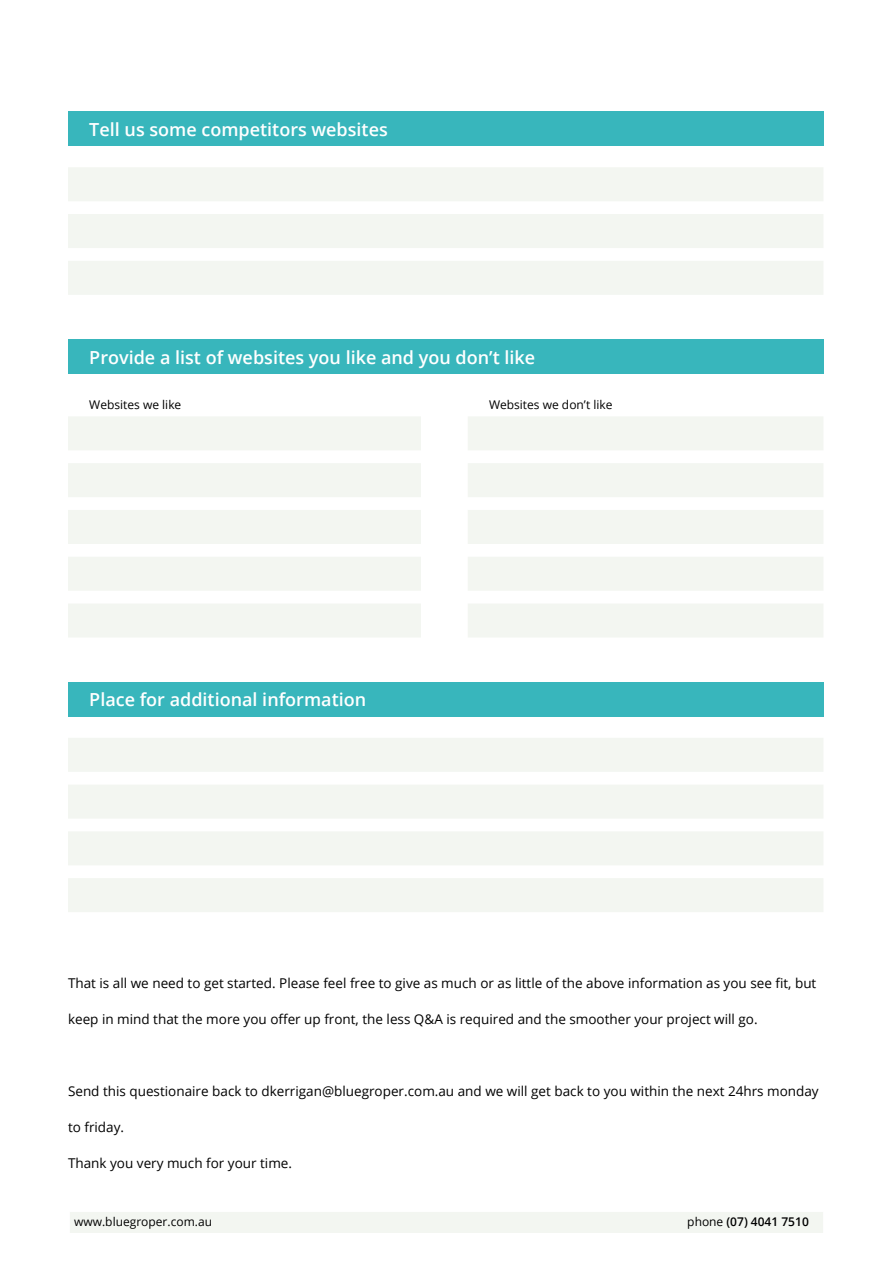
<style>
.page{position:relative;width:893px;height:1263px;background:#fff}
.page>*{position:absolute;margin:0;border:0;box-sizing:border-box;transform-origin:0 0}
.t1{font:600 18px "Open Sans";color:#fff}
.t2{font:13.5px "Open Sans";color:#000}
.t3{font:12px "Open Sans";color:#000}
.t4{font:600 12px "Open Sans";color:#000}
.s1{font-weight:400}
</style>
<div class="page">
<div style="left:70px;top:1212px;width:753px;height:21px;background:#f3f6f1"></div>
<div style="left:68px;top:112px;width:755px;height:34px;background:#38b6bc"></div>
<svg style="left:68px;top:167px;width:755px;height:128px;fill:#f3f6f1"></svg>
<div style="left:68px;top:340px;width:755px;height:34px;background:#38b6bc"></div>
<svg style="left:68px;top:417px;width:755px;height:220px;fill:#f3f6f1"></svg>
<div style="left:68px;top:682px;width:755px;height:34px;background:#38b6bc"></div>
<svg style="left:68px;top:738px;width:755px;height:174px;fill:#f3f6f1"></svg>
<h1 class="t1" style="left:89px;top:117px;width:300px">Tell us some competitors websites</h1>
<h1 class="t1" style="left:89px;top:345px;width:447px">Provide a list of websites you like and you don’t like</h1>
<p class="t3" style="left:89px;top:396px;width:94px">Websites we like</p>
<p class="t3" style="left:489px;top:396px;width:125px">Websites we don’t like</p>
<h1 class="t1" style="left:89px;top:687px;width:278px">Place for additional information</h1>
<p class="t2" style="left:68px;top:974px;width:750px">That is all we need to get started. Please feel free to give as much or as little of the above information as you see fit, but</p>
<p class="t2" style="left:68px;top:1010px;width:691px">keep in mind that the more you offer up front, the less Q&amp;A is required and the smoother your project will go.</p>
<p class="t2" style="left:68px;top:1082px;width:752px">Send this questionaire back to dkerrigan@bluegroper.com.au and we will get back to you within the next 24hrs monday</p>
<p class="t2" style="left:68px;top:1118px;width:58px">to friday.</p>
<p class="t2" style="left:68px;top:1154px;width:226px">Thank you very much for your time.</p>
<p class="t3" style="left:74px;top:1214px;width:139px">www.bluegroper.com.au</p>
<p class="t4" style="left:687px;top:1214px;width:123px"><span class="s1">phone</span> (07) 4041 7510</p>
</div>
